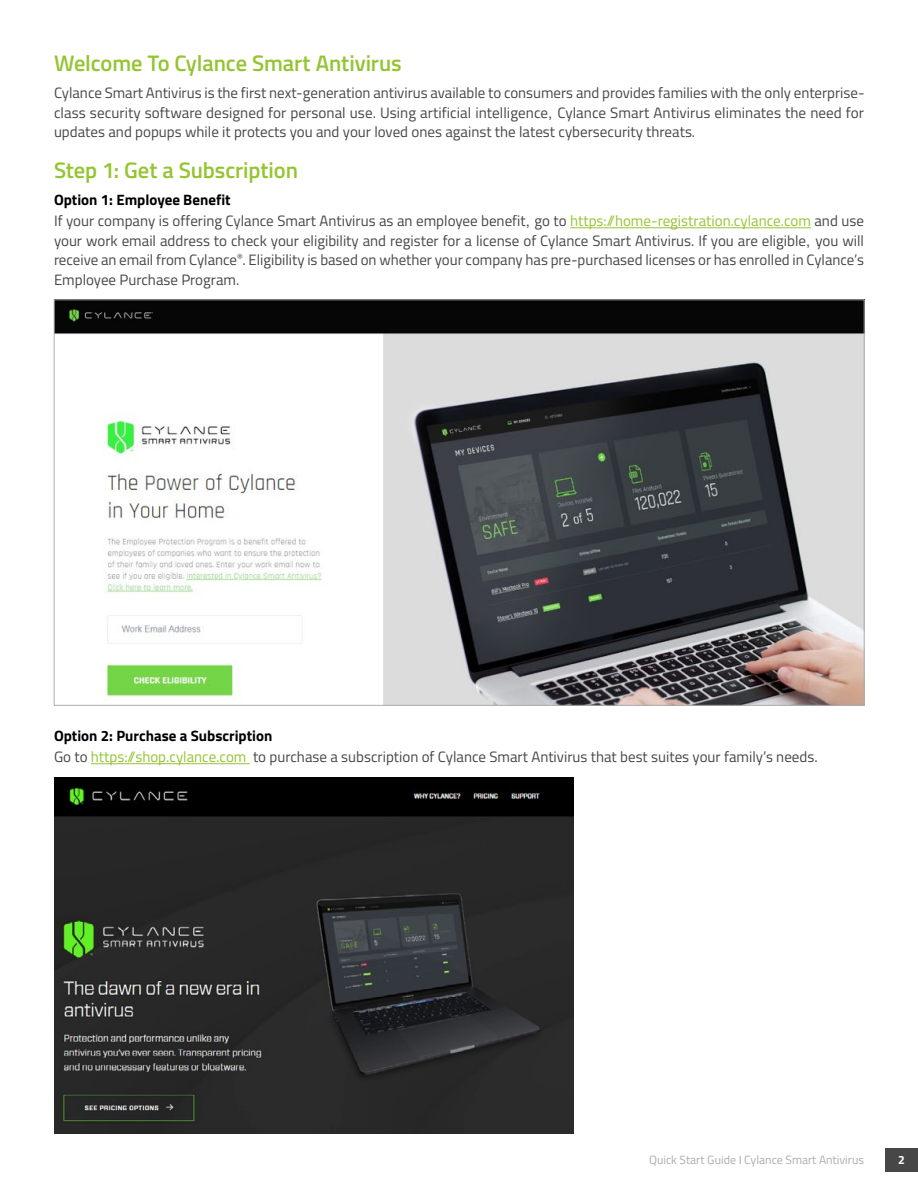
<style>
.page{position:relative;width:918px;height:1188px;background:#fff}
.page>*{position:absolute;margin:0;border:0;box-sizing:border-box;transform-origin:0 0}
.t1{font:600 22.5px "Titillium";letter-spacing:-.005em;color:#95c432}
.t2{font:15px/19.5px "Titillium";color:#474747;text-align:justify}
.t3{font:12px "Titillium";color:#abacac}
.t4{font:700 12px "Titillium";color:#fff}
.s1{font-family:"Arial"}
.s2{font-weight:700;color:#000}
.s3{color:#95c432}
</style>
<div class="page">
<hr style="left:570px;top:228px;width:241px;height:1px;background:#95c432">
<hr style="left:91px;top:763px;width:159px;height:1px;background:#95c432">
<img style="left:56px;top:302px;width:806px;height:402px">
<img style="left:54px;top:778px;width:519px;height:356px">
<div style="left:885px;top:1148px;width:33px;height:24px;background:#474747"></div>
<h1 class="t1" style="left:54px;top:46px;width:349px">Welcome To Cylance Smart Antivirus</h1>
<p class="t2" style="left:54px;top:83px;width:812px">Cylance Smart Antivirus is the first next-generation antivirus available to consumers and provides families with the only enterprise&shy;class security software designed for personal use. Using artificial intelligence<span class="s1">,</span> Cylance Smart Antivirus eliminates the need for updates and popups while it protects you and your loved ones against the latest cybersecurity threats.</p>
<h1 class="t1" style="left:54px;top:153px;width:245px">Step 1: Get a Subscription</h1>
<p class="t2" style="left:54px;top:189px;width:811px;line-height:20.9px"><span class="s2">Option 1: Employee Benefit<br></span>If your company is offering Cylance Smart Antivirus as an employee benefit<span class="s1">,</span> go to <span class="s3">https://home-registration.cylance.com</span> and use</p>
<p class="t2" style="left:54px;top:230px;width:812px">your work email address to check your eligibility and register for a license of Cylance Smart Antivirus. If you are eligible<span class="s1">,</span> you will receive an email from Cylance<sup>®</sup>. Eligibility is based on whether your company has pre-purchased licenses or has enrolled in Cylance’s Employee Purchase Program.</p>
<p class="t2" style="left:54px;top:725px;width:765px;line-height:20.9px"><span class="s2">Option 2: Purchase a Subscription<br></span>Go to <span class="s3">https://shop.cylance.com</span> to purchase a subscription of Cylance Smart Antivirus that best suites your family’s needs.</p>
<p class="t3" style="left:649px;top:1151px;width:216px">Quick Start Guide I Cylance Smart Antivirus</p>
<p class="t4" style="left:898px;top:1150px;width:8px">2</p>
</div>
